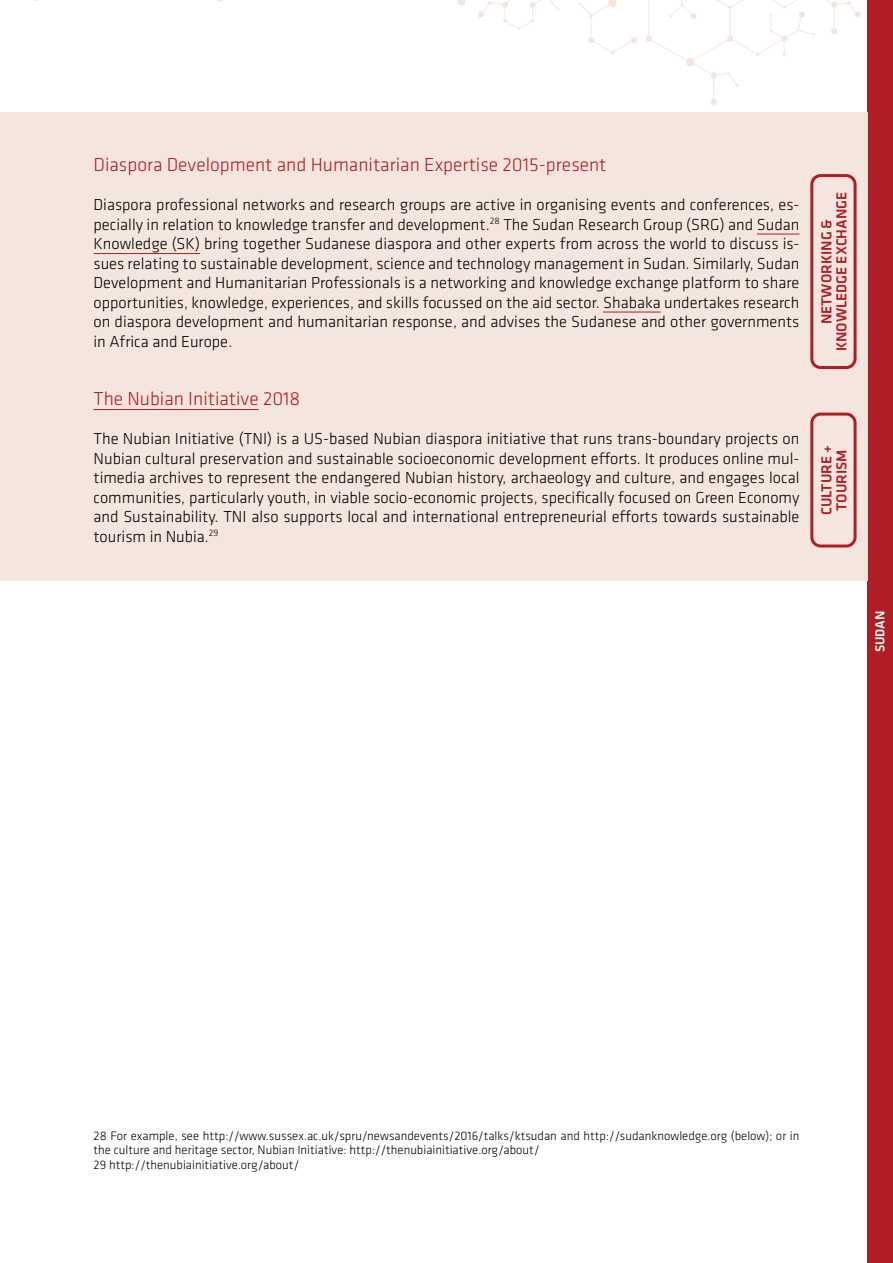
<style>
.page{position:relative;width:893px;height:1263px;background:#fff}
.page>*{position:absolute;margin:0;border:0;box-sizing:border-box;transform-origin:0 0}
.t1{font:300 19.5px "Klavika";color:#af1e23}
.t2{font:300 16.5px/19.5px "Klavika";color:#000;text-align:justify}
.t3{font:500 15px/15px "Klavika";color:#af1e23}
.t4{font:500 13.5px "Klavika";color:#fff}
.t5{font:300 12.75px/13.5px "Klavika";color:#000}
</style>
<div class="page">
<div style="left:867px;top:0;width:26px;height:1263px;background:#af1e23"></div>
<svg style="left:578px;top:0;width:59px;height:55px"></svg>
<svg style="left:457px;top:0;width:102px;height:30px"></svg>
<svg style="left:646px;top:0;width:215px;height:105px"></svg>
<div style="left:0;top:112px;width:867px;height:468px;background:#f4e5de"></div>
<hr style="left:757px;top:234px;width:42px;height:1px;background:#af1e23">
<hr style="left:94px;top:253px;width:106px;height:1px;background:#af1e23">
<hr style="left:603px;top:312px;width:58px;height:1px;background:#af1e23">
<hr style="left:94px;top:409px;width:165px;height:1px;background:#af1e23">
<svg style="left:810px;top:413px;width:47px;height:134px"></svg>
<svg style="left:810px;top:174px;width:47px;height:195px"></svg>
<p class="t1" style="left:94px;top:153px;width:514px">Diaspora Development and Humanitarian Expertise 2015-present</p>
<p class="t2" style="left:94px;top:195px;width:707px">Diaspora professional networks and research groups are active in organising events and conferences, es&shy;pecially in relation to knowledge transfer and development.<sup>28</sup> The Sudan Research Group (SRG) and Sudan Knowledge (SK) bring together Sudanese diaspora and other experts from across the world to discuss is&shy;sues relating to sustainable development, science and technology management in Sudan. Similarly, Sudan Development and Humanitarian Professionals is a networking and knowledge exchange platform to share opportunities, knowledge, experiences, and skills focussed on the aid sector. Shabaka undertakes research on diaspora development and humanitarian response, and advises the Sudanese and other governments in Africa and Europe.</p>
<p class="t1" style="left:94px;top:387px;width:208px">The Nubian Initiative 2018</p>
<p class="t2" style="left:94px;top:429px;width:707px">The Nubian Initiative (TNI) is a US-based Nubian diaspora initiative that runs trans-boundary projects on Nubian cultural preservation and sustainable socioeconomic development efforts. It produces online mul&shy;timedia archives to represent the endangered Nubian history, archaeology and culture, and engages local communities, particularly youth, in viable socio-economic projects, specifically focused on Green Economy and Sustainability. TNI also supports local and international entrepreneurial efforts towards sustainable tourism in Nubia.<sup>29</sup></p>
<p class="t3" style="left:819px;top:351px;width:161px;text-align:center;rotate:-90deg">NETWORKING &amp;<br>KNOWLEDGE EXCHANGE</p>
<p class="t3" style="left:819px;top:515px;width:71px;rotate:-90deg">CULTURE +<br>TOURISM</p>
<p class="t4" style="left:871px;top:652px;width:43px;rotate:-90deg">SUDAN</p>
<p class="t5" style="left:94px;top:1129px;width:707px">28 For example, see http://www.sussex.ac.uk/spru/newsandevents/2016/talks/ktsudan and http://sudanknowledge.org (below); or in the culture and heritage sector, Nubian Initiative: http://thenubiainitiative.org/about/</p>
<p class="t5" style="left:94px;top:1158px;width:207px">29 http://thenubiainitiative.org/about/</p>
</div>
